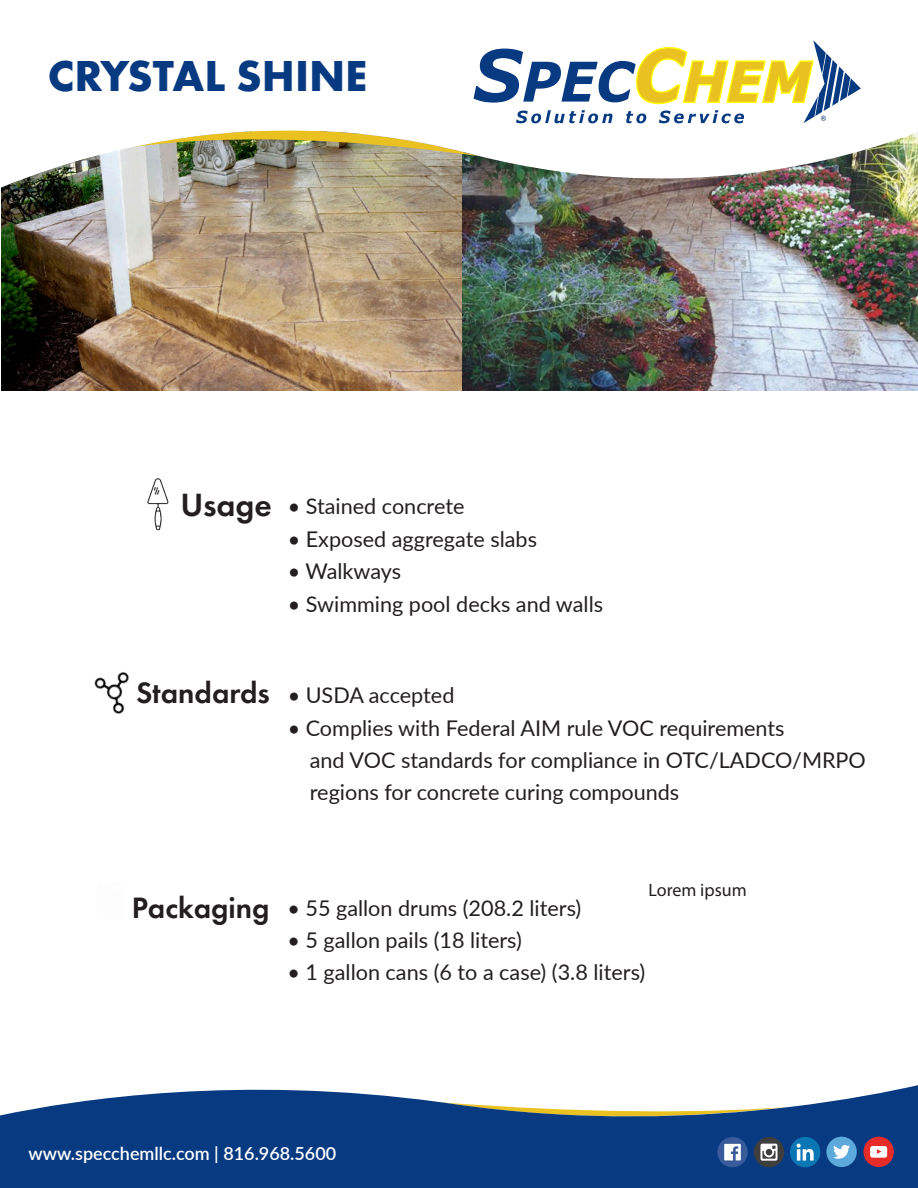
<style>
.page{position:relative;width:918px;height:1188px;background:#fff}
.page>*{position:absolute;margin:0;border:0;box-sizing:border-box;transform-origin:0 0}
.t1{font:700 45px "Futura PT";color:#083a82}
.t2{font:600 33.45px "Futura PT";color:#231f20}
.t3{font:600 30.6px "Futura PT";color:#231f20}
.t4{font:21.6px/32.4px "Lato";color:#231f20}
.t5{font:600 18px "Lato";color:#fff}
.t6{font:18px "Myriad Pro";color:#231f20}
</style>
<div class="page">
<img style="left:462px;top:205px;width:456px;height:186px">
<img style="left:1px;top:205px;width:461px;height:186px">
<img style="left:1px;top:132px;width:917px;height:73px">
<svg style="left:0;top:1085px;width:918px;height:103px;fill:#083a82"></svg>
<svg style="left:130px;top:40px;width:731px;height:116px"></svg>
<div style="left:826px;top:1137px;width:31px;height:30px;background:#5da9dc;border-radius:50%"></div>
<svg style="left:833px;top:1145px;width:17px;height:14px"></svg>
<div style="left:790px;top:1137px;width:30px;height:30px;background:#0a77b4;border-radius:50%"></div>
<svg style="left:797px;top:1144px;width:17px;height:17px"></svg>
<div style="left:754px;top:1137px;width:30px;height:30px;background:#3e3e3f;border-radius:50%"></div>
<svg style="left:760px;top:1144px;width:18px;height:17px"></svg>
<div style="left:717px;top:1137px;width:31px;height:30px;background:#395b9b;border-radius:50%"></div>
<svg style="left:724px;top:1144px;width:17px;height:16px"></svg>
<div style="left:863px;top:1137px;width:31px;height:30px;background:#e62c28;border-radius:50%"></div>
<svg style="left:870px;top:1146px;width:17px;height:12px"></svg>
<img style="left:94px;top:672px;width:35px;height:42px">
<img style="left:147px;top:478px;width:22px;height:53px">
<h1 class="t1" style="left:48px;top:59px;width:321px">CRYSTAL SHINE</h1>
<h2 class="t2" style="left:180px;top:492px;width:93px">Usage</h2>
<p class="t4" style="left:288px;top:492px;width:317px">ï Stained concrete<br>ï Exposed aggregate slabs<br>ï Walkways<br>ï Swimming pool decks and walls</p>
<h3 class="t3" style="left:136px;top:681px;width:135px">Standards</h3>
<p class="t4" style="left:288px;top:681px;width:168px">ï USDA accepted</p>
<p class="t4" style="left:288px;top:713px;width:498px">ï Complies with Federal AIM rule VOC requirements</p>
<p class="t4" style="left:310px;top:745px;width:558px">and VOC standards for compliance in OTC/LADCO/MRPO</p>
<p class="t4" style="left:310px;top:778px;width:371px">regions for concrete curing compounds</p>
<h3 class="t3" style="left:132px;top:895px;width:139px">Packaging</h3>
<p class="t6" style="left:649px;top:883px;width:100px">Lorem ipsum</p>
<p class="t4" style="left:287px;top:893px;width:359px">ï 55 gallon drums (208.2 liters)<br>ï 5 gallon pails (18 liters)<br>ï 1 gallon cans (6 to a case) (3.8 liters)</p>
<p class="t5" style="left:28px;top:1146px;width:309px">www.specchemllc.com | 816.968.5600</p>
</div>
